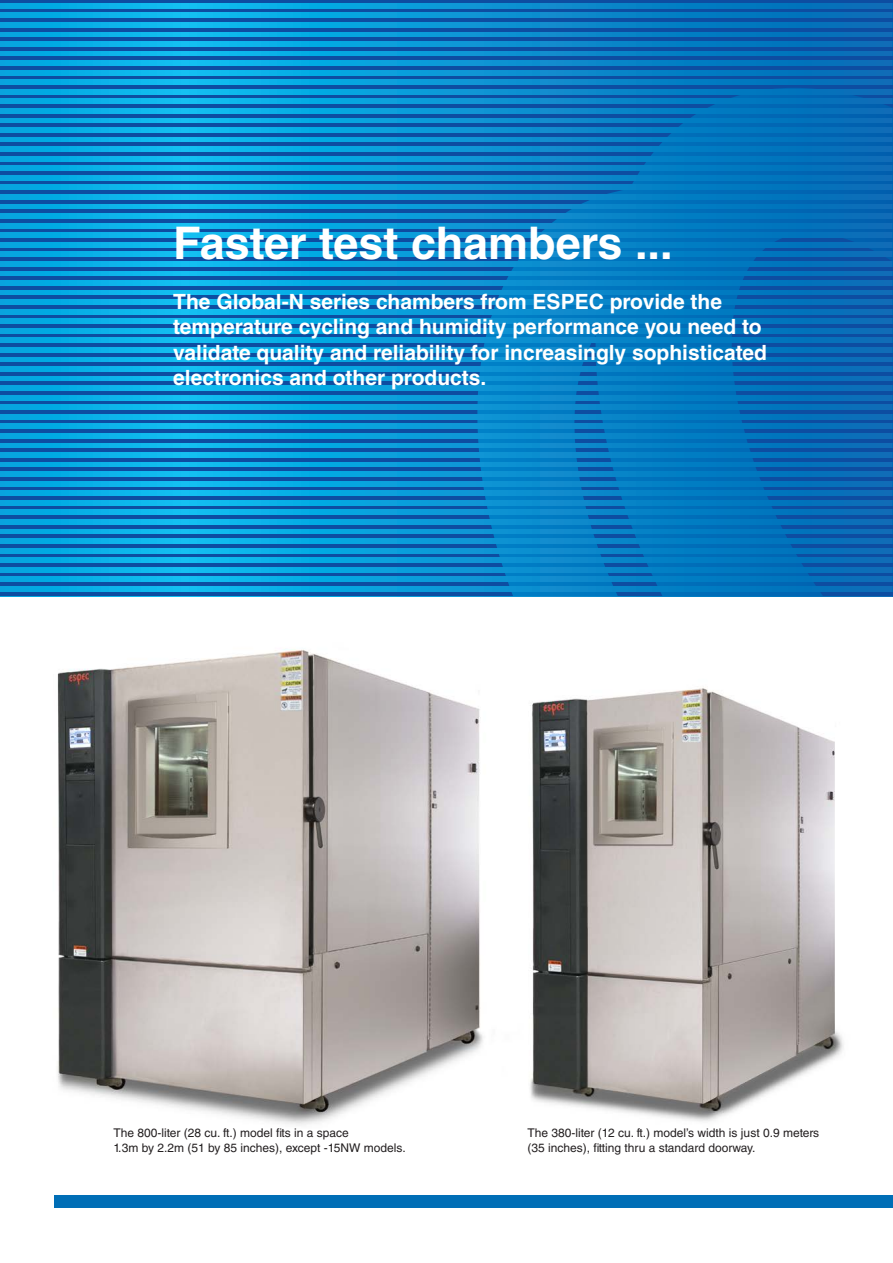
<style>
.page{position:relative;width:893px;height:1263px;background:#fff}
.page>*{position:absolute;margin:0;border:0;box-sizing:border-box;transform-origin:0 0}
.t1{font:700 45px "Helvetica LT Std";color:#fff}
.t2{font:700 21px/25.2px "Helvetica LT Std";color:#fff}
.t3{font:12px/14.4px "Helvetica LT Std";color:#231f20}
</style>
<div class="page">
<svg style="left:0;top:0;width:893px;height:596px;background:#0c60ae"></svg>
<svg style="left:450px;top:88px;width:443px;height:508px;background:#0667b4"></svg>
<svg style="left:0;top:596px;width:893px;height:1px"></svg>
<svg style="left:0;top:586px;width:893px;height:5px;background:#0897d5"></svg>
<svg style="left:0;top:577px;width:893px;height:5px;background:#0897d5"></svg>
<svg style="left:0;top:567px;width:893px;height:5px;background:#0897d5"></svg>
<svg style="left:0;top:558px;width:893px;height:4px;background:#0897d5"></svg>
<svg style="left:0;top:548px;width:893px;height:5px;background:#0897d5"></svg>
<svg style="left:0;top:539px;width:893px;height:4px;background:#0897d5"></svg>
<svg style="left:0;top:529px;width:893px;height:5px;background:#0897d5"></svg>
<svg style="left:0;top:519px;width:893px;height:5px;background:#0897d5"></svg>
<svg style="left:0;top:510px;width:893px;height:5px;background:#0897d5"></svg>
<svg style="left:0;top:500px;width:893px;height:5px;background:#0897d5"></svg>
<svg style="left:0;top:491px;width:893px;height:5px;background:#0897d5"></svg>
<svg style="left:0;top:481px;width:893px;height:5px;background:#0897d5"></svg>
<svg style="left:0;top:472px;width:893px;height:4px;background:#0897d5"></svg>
<svg style="left:0;top:462px;width:893px;height:5px;background:#0897d5"></svg>
<svg style="left:0;top:453px;width:893px;height:4px;background:#0897d5"></svg>
<svg style="left:0;top:443px;width:893px;height:5px;background:#0897d5"></svg>
<svg style="left:0;top:433px;width:893px;height:5px;background:#0897d5"></svg>
<svg style="left:0;top:424px;width:893px;height:5px;background:#0897d5"></svg>
<svg style="left:0;top:414px;width:893px;height:5px;background:#0897d5"></svg>
<svg style="left:0;top:405px;width:893px;height:5px;background:#0897d5"></svg>
<svg style="left:0;top:395px;width:893px;height:5px;background:#0897d5"></svg>
<svg style="left:0;top:386px;width:893px;height:4px;background:#0897d5"></svg>
<svg style="left:0;top:376px;width:893px;height:5px;background:#0897d5"></svg>
<svg style="left:0;top:367px;width:893px;height:4px;background:#0897d5"></svg>
<svg style="left:0;top:357px;width:893px;height:5px;background:#0897d5"></svg>
<svg style="left:0;top:347px;width:893px;height:5px;background:#0897d5"></svg>
<svg style="left:0;top:338px;width:893px;height:5px;background:#0897d5"></svg>
<svg style="left:0;top:328px;width:893px;height:5px;background:#0897d5"></svg>
<svg style="left:0;top:319px;width:893px;height:5px;background:#0897d5"></svg>
<svg style="left:0;top:309px;width:893px;height:5px;background:#0897d5"></svg>
<svg style="left:0;top:300px;width:893px;height:4px;background:#0897d5"></svg>
<svg style="left:0;top:290px;width:893px;height:5px;background:#0897d5"></svg>
<svg style="left:0;top:281px;width:893px;height:4px;background:#0897d5"></svg>
<svg style="left:0;top:271px;width:893px;height:5px;background:#0897d5"></svg>
<svg style="left:0;top:261px;width:893px;height:5px;background:#0897d5"></svg>
<svg style="left:0;top:252px;width:893px;height:5px;background:#0897d5"></svg>
<svg style="left:0;top:242px;width:893px;height:5px;background:#0897d5"></svg>
<svg style="left:0;top:233px;width:893px;height:5px;background:#0897d5"></svg>
<svg style="left:0;top:223px;width:893px;height:5px;background:#0897d5"></svg>
<svg style="left:0;top:214px;width:893px;height:4px;background:#0897d5"></svg>
<svg style="left:0;top:204px;width:893px;height:5px;background:#0897d5"></svg>
<svg style="left:0;top:195px;width:893px;height:4px;background:#0897d5"></svg>
<svg style="left:0;top:185px;width:893px;height:5px;background:#0897d5"></svg>
<svg style="left:0;top:175px;width:893px;height:5px;background:#0897d5"></svg>
<svg style="left:0;top:166px;width:893px;height:5px;background:#0897d5"></svg>
<svg style="left:0;top:156px;width:893px;height:5px;background:#0897d5"></svg>
<svg style="left:0;top:147px;width:893px;height:5px;background:#0897d5"></svg>
<svg style="left:0;top:137px;width:893px;height:5px;background:#0897d5"></svg>
<svg style="left:0;top:128px;width:893px;height:4px;background:#0897d5"></svg>
<svg style="left:0;top:118px;width:893px;height:5px;background:#0897d5"></svg>
<svg style="left:0;top:109px;width:893px;height:4px;background:#0897d5"></svg>
<svg style="left:0;top:99px;width:893px;height:5px;background:#0897d5"></svg>
<svg style="left:0;top:89px;width:893px;height:5px;background:#0897d5"></svg>
<svg style="left:0;top:80px;width:893px;height:5px;background:#0897d5"></svg>
<svg style="left:0;top:70px;width:893px;height:5px;background:#0897d5"></svg>
<svg style="left:0;top:61px;width:893px;height:4px;background:#0897d5"></svg>
<svg style="left:0;top:51px;width:893px;height:5px;background:#0897d5"></svg>
<svg style="left:0;top:42px;width:893px;height:4px;background:#0897d5"></svg>
<svg style="left:0;top:32px;width:893px;height:5px;background:#0897d5"></svg>
<svg style="left:0;top:22px;width:893px;height:5px;background:#0897d5"></svg>
<svg style="left:0;top:13px;width:893px;height:5px;background:#0897d5"></svg>
<svg style="left:0;top:3px;width:893px;height:5px;background:#0897d5"></svg>
<img style="left:57px;top:649px;width:787px;height:476px">
<div style="left:54px;top:1195px;width:839px;height:13px;background:#006eb6"></div>
<h1 class="t1" style="left:173px;top:216px;width:501px">Faster test chambers ...</h1>
<p class="t2" style="left:173px;top:289px;width:595px">The Global-N series chambers from ESPEC provide the temperature cycling and humidity performance you need to validate quality and reliability for increasingly sophisticated electronics and other products.</p>
<p class="t3" style="left:113px;top:1126px;width:294px">The 800-liter (28 cu. ft.) model fits in a space<br>1.3m by 2.2m (51 by 85 inches), except -15NW models.</p>
<p class="t3" style="left:527px;top:1126px;width:293px">The 380-liter (12 cu. ft.) model’s width is just 0.9 meters (35 inches), fitting thru a standard doorway.</p>
</div>
